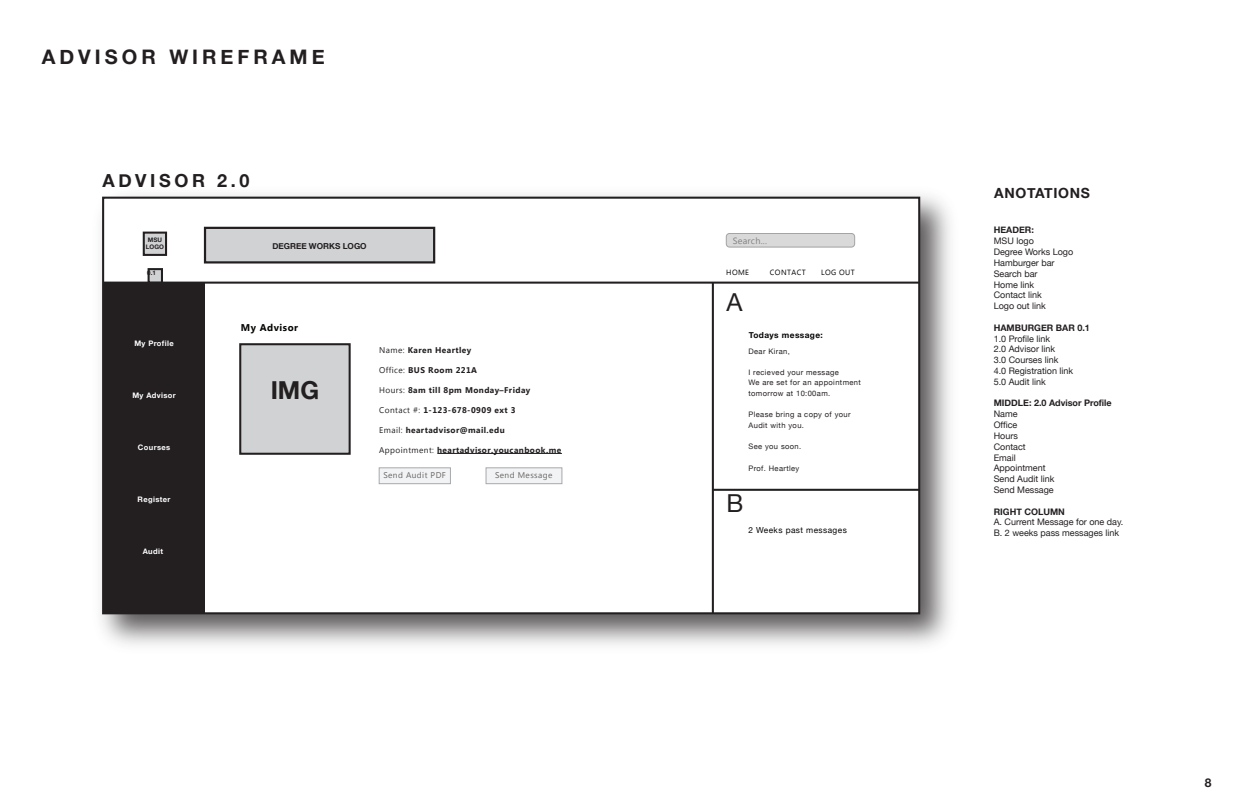
<style>
.page{position:relative;width:1234px;height:811px;background:#fff}
.page>*{position:absolute;margin:0;border:0;box-sizing:border-box;transform-origin:0 0}
.t1{font:700 24.7px "Helvetica Neue";color:#231f20}
.t2{font:24.7px "Helvetica Neue";color:#231f20}
.t3{font:700 20px "Helvetica Neue";letter-spacing:.2em;color:#231f20}
.t4{font:700 18px "Helvetica Neue";letter-spacing:.2em;color:#231f20}
.t5{font:700 14px "Helvetica Neue";letter-spacing:.05em;color:#231f20}
.t6{font:700 12px "Helvetica Neue";color:#231f20}
.t7{font:700 9.8px "Microsoft Tai Le";letter-spacing:.05em;color:#050504}
.t8{font:9.1px "Microsoft Tai Le";letter-spacing:.025em;color:#808180}
.t9{font:9px/10.8px "Helvetica Neue";color:#231f20}
.t10{font:700 9px "Helvetica Neue";color:#231f20}
.t11{font:700 8.3px "Microsoft Tai Le";letter-spacing:.05em;color:#231f20}
.t12{font:8.3px "Microsoft Tai Le";letter-spacing:.05em;color:#676666}
.t13{font:8.3px "Helvetica Neue";letter-spacing:.05em;color:#050504}
.t14{font:700 8.3px "Helvetica Neue";letter-spacing:.05em;color:#050504}
.t15{font:700 8.2px "Helvetica Neue";color:#231f20}
.t16{font:7.6px/10.6px "Helvetica Neue";letter-spacing:.05em;color:#231f20}
.t17{font:700 7.6px "Helvetica Neue";letter-spacing:.05em;color:#fff}
.t18{font:7.6px "Microsoft Tai Le";letter-spacing:.05em;color:#050504}
.t19{font:700 6.2px/7.4px "Helvetica Neue";color:#231f20;text-align:center}
.s1{font-weight:400}
</style>
<div class="page">
<img style="left:101px;top:194px;width:849px;height:451px">
<div style="left:102px;top:196px;width:818px;height:418px;background:#fff;border:2px solid #231f20"></div>
<hr style="left:437px;top:453px;width:125px;height:1px;background:#231f20">
<div style="left:486px;top:467px;width:76px;height:17px;background:#f2f3f4;border:1px solid #a8a9ad"></div>
<div style="left:379px;top:467px;width:72px;height:17px;background:#f2f3f4;border:1px solid #a8a9ad"></div>
<div style="left:239px;top:343px;width:112px;height:111px;background:#d1d2d4;border:2px solid #231f20"></div>
<hr style="left:713px;top:488px;width:206px;height:2px;background:#231f20">
<hr style="left:104px;top:281px;width:815px;height:2px;background:#231f20">
<div style="left:726px;top:233px;width:129px;height:14px;background:#d9d9d9;border-radius:3px"></div>
<div style="left:726px;top:233px;width:129px;height:14px;border:1px solid #808180;border-radius:3px"></div>
<div style="left:103px;top:283px;width:102px;height:329px;background:#231f20"></div>
<hr style="left:712px;top:283px;width:2px;height:330px;background:#231f20">
<div style="left:148px;top:268px;width:15px;height:15px;background:#d1d2d4;border:2px solid #231f20"></div>
<div style="left:143px;top:231px;width:24px;height:25px;background:#d1d2d4;border:2px solid #231f20"></div>
<div style="left:204px;top:227px;width:231px;height:36px;background:#d1d2d4;border:2px solid #231f20"></div>
<h2 class="t3" style="left:42px;top:41px;width:284px">ADVISOR WIREFRAME</h2>
<h3 class="t4" style="left:102px;top:167px;width:149px">ADVISOR 2.0</h3>
<p class="t19" style="left:146px;top:236px;width:19px">MSU<br>LOGO</p>
<p class="t19" style="left:147px;top:269px;width:10px">0.1</p>
<p class="t17" style="left:134px;top:337px;width:41px">My Profile</p>
<p class="t17" style="left:132px;top:389px;width:45px">My Advisor</p>
<p class="t17" style="left:138px;top:441px;width:34px">Courses</p>
<p class="t17" style="left:138px;top:493px;width:34px">Register</p>
<p class="t17" style="left:143px;top:545px;width:22px">Audit</p>
<p class="t15" style="left:272px;top:239px;width:96px">DEGREE WORKS LOGO</p>
<p class="t7" style="left:241px;top:322px;width:59px">My Advisor</p>
<h1 class="t1" style="left:271px;top:370px;width:50px">IMG</h1>
<p class="t11" style="left:379px;top:345px;width:94px"><span class="s1">Name:</span> Karen Heartley</p>
<p class="t11" style="left:379px;top:365px;width:99px"><span class="s1">Office:</span> BUS Room 221A</p>
<p class="t11" style="left:379px;top:385px;width:153px"><span class="s1">Hours:</span> 8am till 8pm Monday–Friday</p>
<p class="t11" style="left:379px;top:405px;width:138px"><span class="s1">Contact #:</span> 1-123-678-0909 ext 3</p>
<p class="t11" style="left:379px;top:425px;width:127px"><span class="s1">Email:</span> heartadvisor@mail.edu</p>
<p class="t11" style="left:379px;top:445px;width:184px"><span class="s1">Appointment:</span> heartadvisor.youcanbook.me</p>
<p class="t12" style="left:383px;top:470px;width:64px">Send Audit PDF</p>
<p class="t12" style="left:495px;top:470px;width:59px">Send Message</p>
<p class="t8" style="left:733px;top:235px;width:36px">Search...</p>
<p class="t18" style="left:726px;top:268px;width:24px">HOME</p>
<p class="t18" style="left:770px;top:268px;width:37px">CONTACT</p>
<p class="t18" style="left:821px;top:268px;width:35px">LOG OUT</p>
<h1 class="t2" style="left:727px;top:284px;width:18px">A</h1>
<p class="t14" style="left:749px;top:328px;width:76px">Todays message:</p>
<p class="t16" style="left:749px;top:346px;width:43px">Dear Kiran,</p>
<p class="t16" style="left:749px;top:367px;width:114px">I recieved your message<br>We are set for an appointment tomorrow at 10:00am.</p>
<p class="t16" style="left:749px;top:409px;width:104px">Please bring a copy of your<br>Audit with you.</p>
<p class="t16" style="left:749px;top:441px;width:54px">See you soon.</p>
<p class="t16" style="left:749px;top:463px;width:52px">Prof. Heartley</p>
<h1 class="t2" style="left:726px;top:484px;width:18px">B</h1>
<p class="t13" style="left:749px;top:523px;width:100px">2 Weeks past messages</p>
<h3 class="t5" style="left:994px;top:181px;width:97px">ANOTATIONS</h3>
<p class="t10" style="left:994px;top:223px;width:42px">HEADER:</p>
<p class="t9" style="left:994px;top:236px;width:81px">MSU logo<br>Degree Works Logo<br>Hamburger bar<br>Search bar<br>Home link<br>Contact link<br>Logo out link</p>
<p class="t10" style="left:994px;top:320px;width:98px">HAMBURGER BAR 0.1</p>
<p class="t9" style="left:994px;top:333px;width:81px">1.0 Profile link<br>2.0 Advisor link<br>3.0 Courses link<br>4.0 Registration link<br>5.0 Audit link</p>
<p class="t10" style="left:994px;top:396px;width:119px">MIDDLE: 2.0 Advisor Profile</p>
<p class="t9" style="left:994px;top:409px;width:62px">Name<br>Office<br>Hours<br>Contact<br>Email<br>Appointment<br>Send Audit link<br>Send Message</p>
<p class="t10" style="left:994px;top:504px;width:73px">RIGHT COLUMN</p>
<p class="t9" style="left:994px;top:517px;width:131px">A. Current Message for one day.<br>B. 2 weeks pass messages link</p>
<h3 class="t6" style="left:1205px;top:773px;width:8px">8</h3>
</div>
